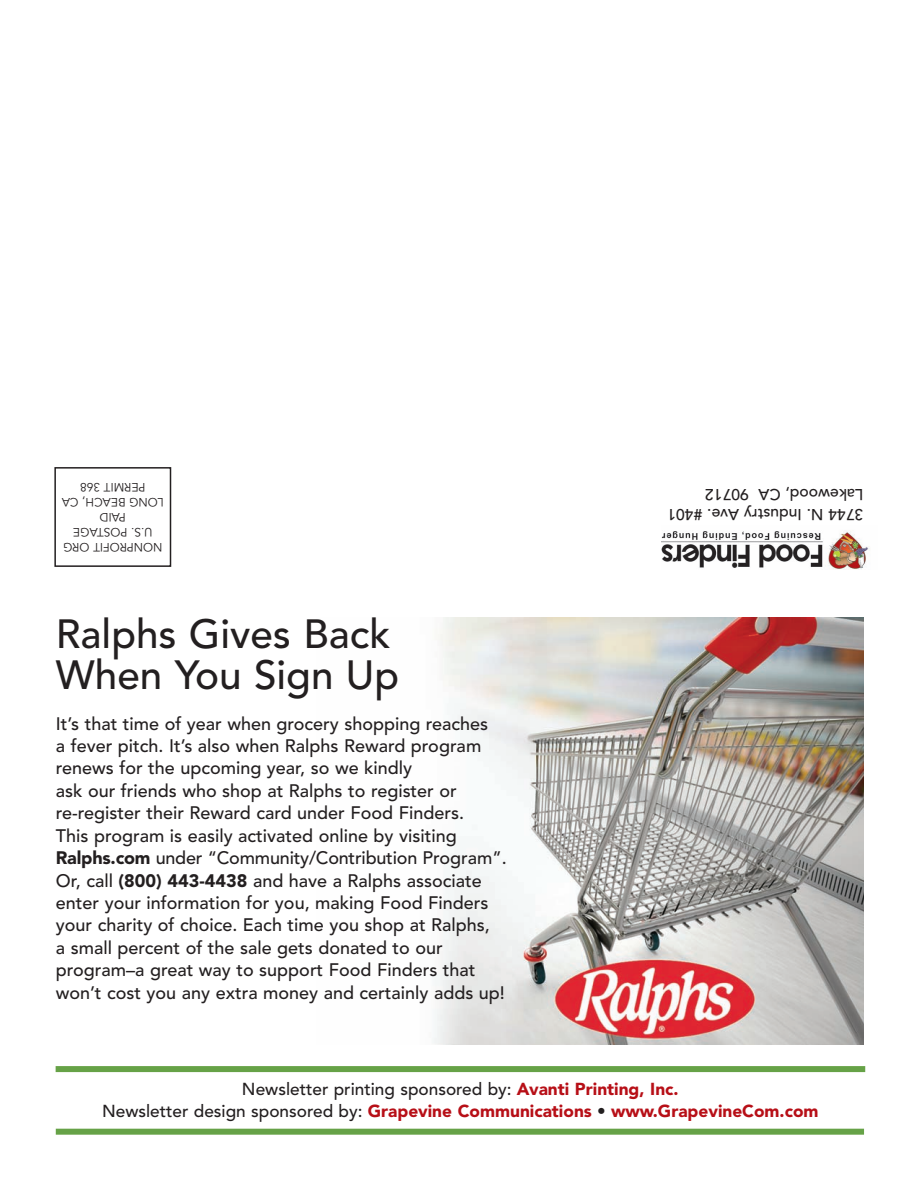
<style>
.page{position:relative;width:918px;height:1188px;background:#fff}
.page>*{position:absolute;margin:0;border:0;box-sizing:border-box;transform-origin:0 0}
.t1{font:500 40.5px/40.5px "Avenir";color:#231f20}
.t2{font:500 18px/22.4px "Avenir";color:#231f20}
.t3{font:900 17.25px/21.5px "Avenir";color:#b70f17;text-align:center}
.t4{font:500 15.75px/19.6px "Avenir";color:#231f20}
.t5{font:12px/15px "Avenir";color:#231f20;text-align:center}
.s1{font-weight:900}
.s2{font-weight:500;color:#231f20}
</style>
<div class="page">
<div style="left:56px;top:1129px;width:808px;height:6px;background:#66a247"></div>
<div style="left:56px;top:1066px;width:809px;height:6px;background:#66a247"></div>
<div style="left:54px;top:467px;width:117px;height:100px;border:2px solid #231f20"></div>
<img style="left:662px;top:530px;width:208px;height:39px">
<img style="left:433px;top:617px;width:431px;height:427px">
<p class="t5" style="left:164px;top:554px;width:103px;rotate:-180deg">NONPROFIT ORG<br>U.S. POSTAGE<br>PAID<br>LONG BEACH, CA<br>PERMIT 368</p>
<p class="t4" style="left:863px;top:523px;width:198px;rotate:-180deg">3744 N. Industry Ave. #401<br>Lakewood, CA 90712</p>
<h1 class="t1" style="left:56px;top:617px;width:345px">Ralphs Gives Back<br>When You Sign Up</h1>
<p class="t2" style="left:56px;top:714px;width:452px">It’s that time of year when grocery shopping reaches<br>a fever pitch. It’s also when Ralphs Reward program renews for the upcoming year, so we kindly<br>ask our friends who shop at Ralphs to register or re-register their Reward card under Food Finders.<br>This program is easily activated online by visiting <span class="s1">Ralphs.com</span> under “Community/Contribution Program”.<br>Or, call <span class="s1">(800) 443-4438</span> and have a Ralphs associate enter your information for you, making Food Finders your charity of choice. Each time you shop at Ralphs,<br>a small percent of the sale gets donated to our program–a great way to support Food Finders that won’t cost you any extra money and certainly adds up!</p>
<p class="t3" style="left:102px;top:1080px;width:718px"><span class="s2">Newsletter printing sponsored by:</span> Avanti Printing, Inc.<br><span class="s2">Newsletter design sponsored by:</span> Grapevine Communications <span class="s2">•</span> www.GrapevineCom.com</p>
</div>
